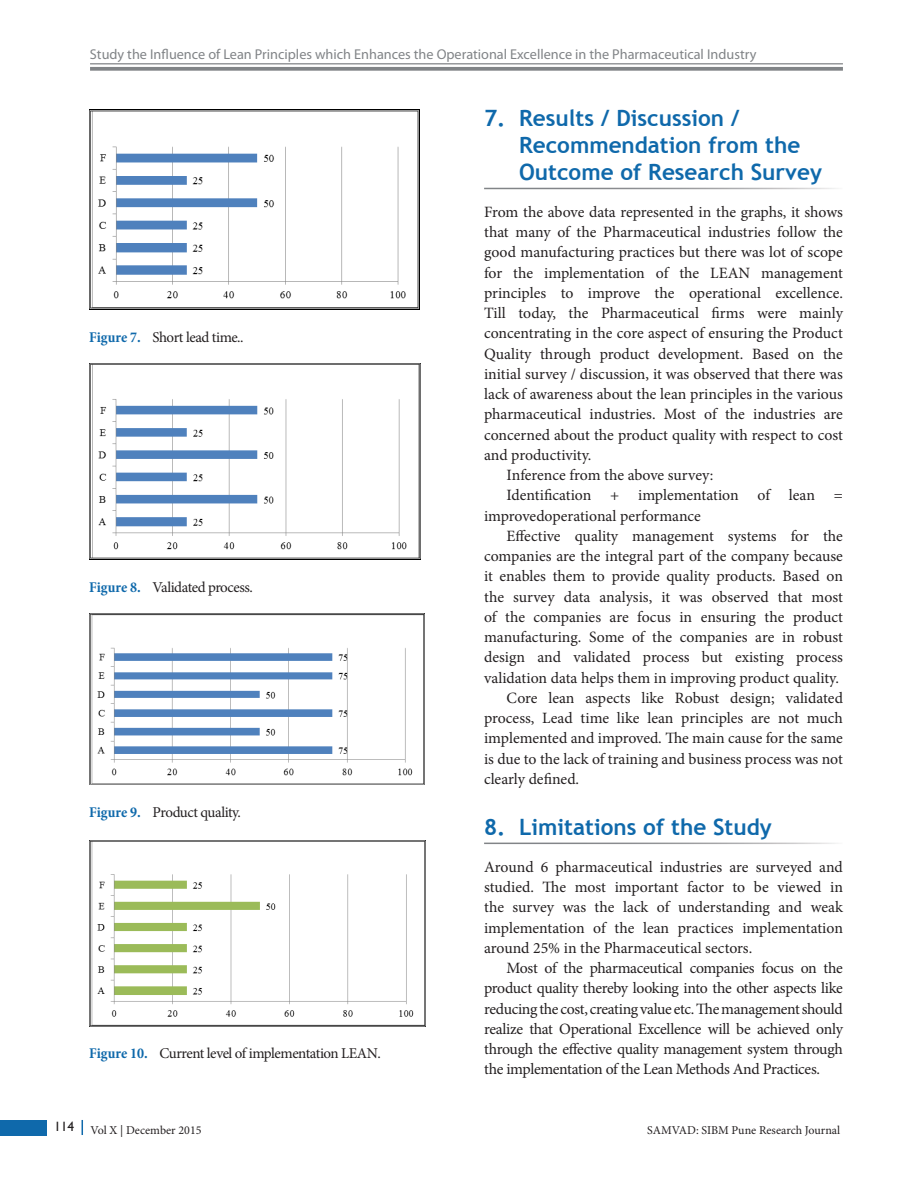
<style>
.page{position:relative;width:918px;height:1188px;background:#fff}
.page>*{position:absolute;margin:0;border:0;box-sizing:border-box;transform-origin:0 0}
.Body_Head{font:700 22.5px/27px "Trebuchet MS";color:#0f69ab}
.Body_Text{font:15.75px/20.2px "Minion Pro";color:#231f20;text-align:justify}
.Body_Text_Ind_F{font:15.75px/20.2px "Minion Pro";letter-spacing:-.01em;color:#231f20;text-align:justify}
.Body_Text_Ind_L{font:15.75px/20.2px "Minion Pro";letter-spacing:-.005em;color:#231f20;text-align:justify}
.t1{font:15px "Minion Pro";letter-spacing:-.03em;color:#231f20}
.t2{font:14.25px "Myriad Pro";color:#818487}
.t3{font:12px "Minion Pro";color:#231f20}
.s1{font-weight:700;font-stretch:condensed;color:#0f69ab}
</style>
<div class="page">
<div style="left:0;top:1120px;width:47px;height:15px;background:#0f69ab"></div>
<svg style="left:82px;top:1120px;width:1px;height:15px"></svg>
<hr style="left:90px;top:63px;width:753px;height:1px;background:#818487">
<svg style="left:90px;top:67px;width:753px;height:4px;background:#8a8d90"></svg>
<img style="left:89px;top:109px;width:331px;height:201px">
<img style="left:89px;top:364px;width:332px;height:196px">
<img style="left:89px;top:614px;width:335px;height:170px">
<img style="left:89px;top:840px;width:337px;height:186px">
<p class="t2" style="left:90px;top:46px;width:668px">Study the Influence of Lean Principles which Enhances the Operational Excellence in the Pharmaceutical Industry</p>
<p class="t1" style="left:89px;top:327px;width:156px"><span class="s1">Figure 7.</span> Short lead time..</p>
<p class="t1" style="left:89px;top:577px;width:165px"><span class="s1">Figure 8.</span> Validated process.</p>
<p class="t1" style="left:89px;top:803px;width:153px"><span class="s1">Figure 9.</span> Product quality.</p>
<p class="t1" style="left:89px;top:1043px;width:293px"><span class="s1">Figure 10.</span> Current level of implementation LEAN.</p>
<p class="Body_Head" style="left:519px;top:105px;width:304px;text-indent:-35px">7. Results / Discussion /<br>Recommendation from the<br>Outcome of Research Survey</p>
<p class="Body_Text" style="left:484px;top:202px;width:360px">From the above data represented in the graphs, it shows that many of the Pharmaceutical industries follow the good manufacturing practices but there was lot of scope for the implementation of the LEAN management principles to improve the operational excellence.<br>Till today, the Pharmaceutical firms were mainly concentrating in the core aspect of ensuring the Product Quality through product development. Based on the initial survey / discussion, it was observed that there was lack of awareness about the lean principles in the various pharmaceutical industries. Most of the industries are concerned about the product quality with respect to cost and productivity.</p>
<p class="Body_Text_Ind_F" style="left:507px;top:465px;width:208px">Inference from the above survey:</p>
<p class="Body_Text_Ind_F" style="left:484px;top:485px;width:360px;text-indent:23px">Identification + implementation of lean = improvedoperational performance</p>
<p class="Body_Text_Ind_F" style="left:484px;top:526px;width:360px;text-indent:23px">Effective quality management systems for the companies are the integral part of the company because it enables them to provide quality products. Based on the survey data analysis, it was observed that most of the companies are focus in ensuring the product manufacturing. Some of the companies are in robust design and validated process but existing process validation data helps them in improving product quality.</p>
<p class="Body_Text_Ind_L" style="left:484px;top:688px;width:360px;text-indent:23px">Core lean aspects like Robust design; validated process, Lead time like lean principles are not much implemented and improved. The main cause for the same is due to the lack of training and business process was not clearly defined.</p>
<p class="Body_Head" style="left:484px;top:813px;width:289px">8. Limitations of the Study</p>
<p class="Body_Text" style="left:484px;top:857px;width:360px">Around 6 pharmaceutical industries are surveyed and studied. The most important factor to be viewed in the survey was the lack of understanding and weak implementation of the lean practices implementation around 25% in the Pharmaceutical sectors.</p>
<p class="Body_Text_Ind_F" style="left:484px;top:958px;width:360px;text-indent:23px">Most of the pharmaceutical companies focus on the product quality thereby looking into the other aspects like reducing the cost, creating value etc. The management should realize that Operational Excellence will be achieved only through the effective quality management system through the implementation of the Lean Methods And Practices.</p>
<p class="t3" style="left:54px;top:1122px;width:149px"><sup>114</sup> Vol X | December 2015</p>
<p class="t3" style="left:647px;top:1122px;width:195px">SAMVAD: SIBM Pune Research Journal</p>
</div>
